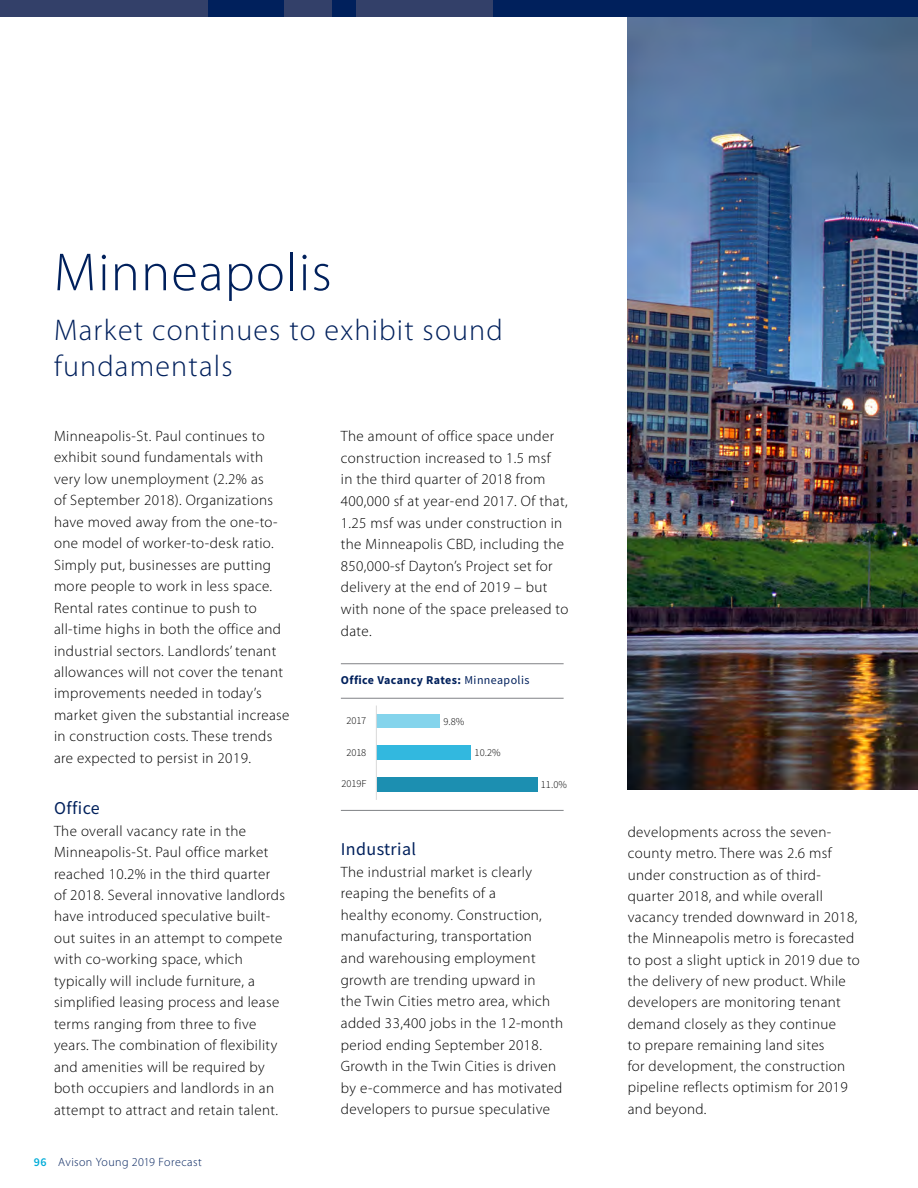
<style>
.page{position:relative;width:918px;height:1188px;background:#fff}
.page>*{position:absolute;margin:0;border:0;box-sizing:border-box;transform-origin:0 0}
.t1{font:300 54px "Myriad Pro";letter-spacing:.025em;color:#00205c}
.t2{font:300 30px/36px "Myriad Pro";letter-spacing:.04em;color:#00205c}
.t3{font:18px "Source Sans Pro";letter-spacing:.02em;color:#00205c}
.t4{font:300 15px/21.5px "Myriad Pro";letter-spacing:.025em;color:#000}
.t5{font:700 12px "Source Sans Pro";letter-spacing:.035em;color:#00205c}
.t6{font:300 12px "Myriad Pro";letter-spacing:.035em;color:#00205c}
.t7{font:300 10.5px "Source Sans Pro";letter-spacing:.005em;color:#000}
.s1{font-family:"Source Sans Pro";font-weight:600;color:#00acd8}
.s2{font-weight:400}
</style>
<div class="page">
<div style="left:0;top:0;width:918px;height:16px;background:#00205c"></div>
<div style="left:284px;top:0;width:47px;height:16px;background:#334069"></div>
<div style="left:0;top:0;width:207px;height:16px;background:#334069"></div>
<div style="left:356px;top:0;width:136px;height:16px;background:#334069"></div>
<img style="left:607px;top:16px;width:311px;height:774px">
<hr style="left:341px;top:663px;width:223px;height:1px;background:#808285">
<hr style="left:341px;top:698px;width:223px;height:1px;background:#808285">
<hr style="left:341px;top:810px;width:223px;height:1px;background:#808285">
<div style="left:377px;top:714px;width:63px;height:14px;background:#84d4ec"></div>
<div style="left:377px;top:746px;width:94px;height:14px;background:#32b8df"></div>
<div style="left:377px;top:777px;width:161px;height:14px;background:#1c8fb1"></div>
<hr style="left:376px;top:706px;width:1px;height:93px;background:#d9d9d9">
<h1 class="t1" style="left:54px;top:240px;width:279px">Minneapolis</h1>
<h2 class="t2" style="left:54px;top:311px;width:450px">Market continues to exhibit sound fundamentals</h2>
<p class="t4" style="left:54px;top:425px;width:237px">Minneapolis-St. Paul continues to exhibit sound fundamentals with very low unemployment (2.2% as<br>of September 2018). Organizations have moved away from the one-to&shy;one model of worker-to-desk ratio.<br>Simply put, businesses are putting more people to work in less space.<br>Rental rates continue to push to all-time highs in both the office and industrial sectors. Landlords’ tenant allowances will not cover the tenant improvements needed in today’s market given the substantial increase in construction costs. These trends are expected to persist in 2019.</p>
<p class="t3" style="left:54px;top:797px;width:47px">Office</p>
<p class="t4" style="left:54px;top:820px;width:232px">The overall vacancy rate in the Minneapolis-St. Paul office market reached 10.2% in the third quarter of 2018. Several innovative landlords have introduced speculative built&shy;out suites in an attempt to compete with co-working space, which typically will include furniture, a simplified leasing process and lease terms ranging from three to five years. The combination of flexibility and amenities will be required by both occupiers and landlords in an attempt to attract and retain talent.</p>
<p class="t6" style="left:34px;top:1155px;width:170px"><span class="s1">96</span> Avison Young 2019 Forecast</p>
<p class="t4" style="left:341px;top:425px;width:229px">The amount of office space under construction increased to 1.5 msf<br>in the third quarter of 2018 from<br>400,000 sf at year-end 2017. Of that,<br>1.25 msf was under construction in the Minneapolis CBD, including the<br>850,000-sf Dayton’s Project set for delivery at the end of 2019 – but with none of the space preleased to date.</p>
<p class="t5" style="left:341px;top:672px;width:190px">Office Vacancy Rates: <span class="s2">Minneapolis</span></p>
<p class="t7" style="left:443px;top:715px;width:23px">9.8%</p>
<p class="t7" style="left:475px;top:746px;width:28px">10.2%</p>
<p class="t7" style="left:541px;top:778px;width:28px">11.0%</p>
<p class="t7" style="left:346px;top:714px;width:21px">2017</p>
<p class="t7" style="left:346px;top:746px;width:21px">2018</p>
<p class="t7" style="left:341px;top:777px;width:27px">2019F</p>
<p class="t3" style="left:341px;top:837px;width:77px">Industrial</p>
<p class="t4" style="left:341px;top:861px;width:224px">The industrial market is clearly reaping the benefits of a<br>healthy economy. Construction, manufacturing, transportation<br>and warehousing employment growth are trending upward in<br>the Twin Cities metro area, which added 33,400 jobs in the 12-month period ending September 2018.<br>Growth in the Twin Cities is driven by e-commerce and has motivated developers to pursue speculative</p>
<p class="t4" style="left:628px;top:821px;width:234px">developments across the seven&shy;county metro. There was 2.6 msf under construction as of third&shy;quarter 2018, and while overall vacancy trended downward in 2018, the Minneapolis metro is forecasted to post a slight uptick in 2019 due to the delivery of new product. While developers are monitoring tenant demand closely as they continue<br>to prepare remaining land sites<br>for development, the construction pipeline reflects optimism for 2019 and beyond.</p>
</div>
